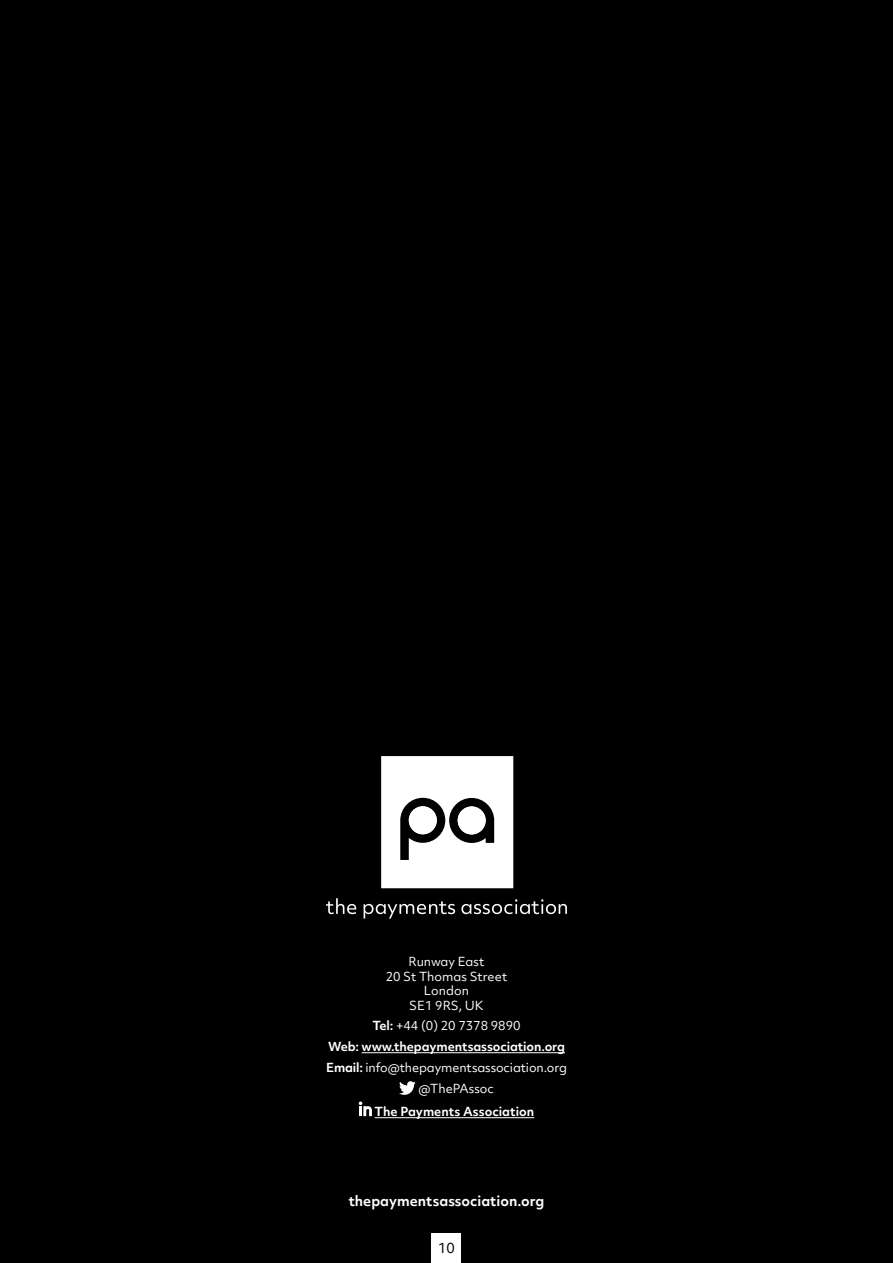
<style>
.page{position:relative;width:893px;height:1263px;background:#000}
.page>*{position:absolute;margin:0;border:0;box-sizing:border-box;transform-origin:0 0}
.t1{font:700 13.5px "Objektiv Mk 2";color:#fff}
.t2{font:13.5px "Objektiv Mk 2";color:#000}
.t3{font:12px/14.4px "Objektiv Mk 2";color:#fff;text-align:center}
.t4{font:700 12px "Objektiv Mk 2";letter-spacing:-.01em;color:#fff}
.s1{font-weight:700}
</style>
<div class="page">
<div style="left:432px;top:1233px;width:29px;height:30px;background:#fff"></div>
<svg style="left:381px;top:756px;width:132px;height:132px;background:#dadada"></svg>
<div style="left:409px;top:806px;width:28px;height:28px;background:#fff;border-radius:50%"></div>
<div style="left:458px;top:806px;width:28px;height:28px;background:#fff;border-radius:50%"></div>
<svg style="left:326px;top:898px;width:30px;height:16px"></svg>
<svg style="left:364px;top:901px;width:91px;height:17px"></svg>
<svg style="left:461px;top:899px;width:106px;height:15px"></svg>
<hr style="left:362px;top:1052px;width:203px;height:1px;background:#fff">
<hr style="left:375px;top:1117px;width:159px;height:1px;background:#fff">
<svg style="left:399px;top:1081px;width:17px;height:14px"></svg>
<svg style="left:359px;top:1101px;width:13px;height:15px"></svg>
<p class="t3" style="left:386px;top:954px;width:123px">Runway East<br>20 St Thomas Street<br>London<br>SE1 9RS, UK</p>
<p class="t3" style="left:372px;top:1018px;width:150px"><span class="s1">Tel:</span> +44 (0) 20 7378 9890</p>
<p class="t4" style="left:328px;top:1038px;width:238px">Web: www.thepaymentsassociation.org</p>
<p class="t3" style="left:326px;top:1060px;width:242px"><span class="s1">Email:</span> info@thepaymentsassociation.org</p>
<p class="t3" style="left:418px;top:1081px;width:77px">@ThePAssoc</p>
<p class="t4" style="left:375px;top:1103px;width:161px">The Payments Association</p>
<p class="t1" style="left:349px;top:1191px;width:197px">thepaymentsassociation.org</p>
<p class="t2" style="left:438px;top:1238px;width:18px">10</p>
</div>
